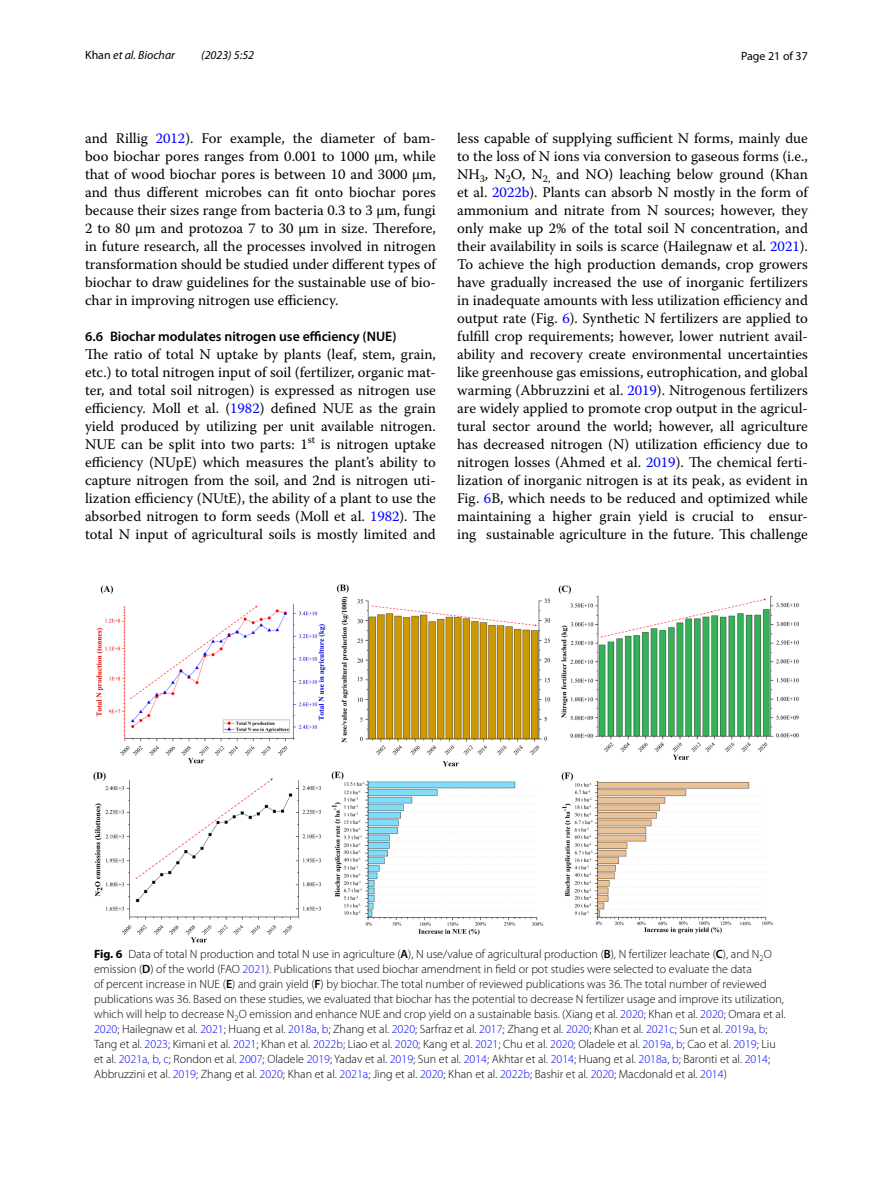
<style>
.page{position:relative;width:893px;height:1187px;background:#fff}
.page>*{position:absolute;margin:0;border:0;box-sizing:border-box;transform-origin:0 0}
.t1{font:14.7px/18px "Warnock Pro";color:#000;text-align:justify}
.t2{font:600 13.8px "Myriad Pro";color:#000}
.t3{font:300 12px/15px "Myriad Pro";color:#000}
.t4{font:italic 12px "Myriad Pro";color:#000}
.t5{font:12px "Myriad Pro";color:#000}
.s1{font-style:normal}
.s2{color:#00f}
.s3{font-weight:700}
.s4{font-weight:600}
</style>
<div class="page">
<img style="left:94px;top:584px;width:705px;height:359px">
<p class="t4" style="left:85px;top:48px;width:92px"><span class="s1">Khan</span> et al. Biochar</p>
<p class="t4" style="left:201px;top:48px;width:54px">(2023) 5:52</p>
<p class="t5" style="left:741px;top:48px;width:68px">Page 21 of 37</p>
<p class="t1" style="left:85px;top:128px;width:352px">and Rillig <span class="s2">2012</span>). For example, the diameter of bam&shy;boo biochar pores ranges from 0.001 to 1000 µm, while that of wood biochar pores is between 10 and 3000 µm, and thus different microbes can fit onto biochar pores because their sizes range from bacteria 0.3 to 3 µm, fungi 2 to 80 µm and protozoa 7 to 30 µm in size. Therefore, in future research, all the processes involved in nitrogen transformation should be studied under different types of biochar to draw guidelines for the sustainable use of bio&shy;char in improving nitrogen use efficiency.</p>
<p class="t2" style="left:85px;top:327px;width:313px">6.6 Biochar modulates nitrogen use efficiency (NUE)</p>
<p class="t1" style="left:85px;top:344px;width:352px">The ratio of total N uptake by plants (leaf, stem, grain, etc.) to total nitrogen input of soil (fertilizer, organic mat&shy;ter, and total soil nitrogen) is expressed as nitrogen use efficiency. Moll et al. (<span class="s2">1982</span>) defined NUE as the grain yield produced by utilizing per unit available nitrogen.<br>NUE can be split into two parts: 1<sup>st</sup> is nitrogen uptake efficiency (NUpE) which measures the plant’s ability to capture nitrogen from the soil, and 2nd is nitrogen uti&shy;lization efficiency (NUtE), the ability of a plant to use the absorbed nitrogen to form seeds (Moll et al. <span class="s2">1982</span>). The total N input of agricultural soils is mostly limited and</p>
<p class="t1" style="left:457px;top:128px;width:352px">less capable of supplying sufficient N forms, mainly due to the loss of N ions via conversion to gaseous forms (i.e., NH<sub>3</sub>, N<sub>2</sub>O, N<sub>2,</sub> and NO) leaching below ground (Khan et al. <span class="s2">2022b</span>). Plants can absorb N mostly in the form of ammonium and nitrate from N sources; however, they only make up 2% of the total soil N concentration, and their availability in soils is scarce (Hailegnaw et al. <span class="s2">2021</span>).<br>To achieve the high production demands, crop growers have gradually increased the use of inorganic fertilizers in inadequate amounts with less utilization efficiency and output rate (Fig. <span class="s2">6</span>). Synthetic N fertilizers are applied to fulfill crop requirements; however, lower nutrient avail&shy;ability and recovery create environmental uncertainties like greenhouse gas emissions, eutrophication, and global warming (Abbruzzini et al. <span class="s2">2019</span>). Nitrogenous fertilizers are widely applied to promote crop output in the agricul&shy;tural sector around the world; however, all agriculture has decreased nitrogen (N) utilization efficiency due to nitrogen losses (Ahmed et al. <span class="s2">2019</span>). The chemical ferti&shy;lization of inorganic nitrogen is at its peak, as evident in Fig. <span class="s2">6</span>B, which needs to be reduced and optimized while maintaining a higher grain yield is crucial to ensur&shy;ing sustainable agriculture in the future. This challenge</p>
<p class="t3" style="left:94px;top:946px;width:693px"><span class="s3">Fig. 6</span> Data of total N production and total N use in agriculture (<span class="s4">A</span>), N use/value of agricultural production (<span class="s4">B</span>), N fertilizer leachate (<span class="s4">C</span>), and -N<sub>2</sub>O emission (<span class="s4">D</span>) of the world (FAO <span class="s2">2021</span>). Publications that used biochar amendment in field or pot studies were selected to evaluate the data<br>of percent increase in NUE (<span class="s4">E</span>) and grain yield (<span class="s4">F</span>) by biochar. The total number of reviewed publications was 36. The total number of reviewed publications was 36. Based on these studies, we evaluated that biochar has the potential to decrease N fertilizer usage and improve its utilization, which will help to decrease N<sub>2</sub>O emission and enhance NUE and crop yield on a sustainable basis. (Xiang et al. <span class="s2">2020</span>; Khan et al. <span class="s2">2020</span>; Omara et al.<br><span class="s2">2020</span>; Hailegnaw et al. <span class="s2">2021</span>; Huang et al. <span class="s2">2018a</span>, <span class="s2">b</span>; Zhang et al. <span class="s2">2020</span>; Sarfraz et al. <span class="s2">2017</span>; Zhang et al. <span class="s2">2020</span>; Khan et al. <span class="s2">2021c</span>; Sun et al. <span class="s2">2019a</span>, <span class="s2">b</span>; Tang et al. <span class="s2">2023</span>; Kimani et al. <span class="s2">2021</span>; Khan et al. <span class="s2">2022b</span>; Liao et al. <span class="s2">2020</span>; Kang et al. <span class="s2">2021</span>; Chu et al. <span class="s2">2020</span>; Oladele et al. <span class="s2">2019a</span>, <span class="s2">b</span>; Cao et al. <span class="s2">2019</span>; Liu et al. <span class="s2">2021a</span>, <span class="s2">b</span>, <span class="s2">c</span>; Rondon et al. <span class="s2">2007</span>; Oladele <span class="s2">2019</span>; Yadav et al. <span class="s2">2019</span>; Sun et al. <span class="s2">2014</span>; Akhtar et al. <span class="s2">2014</span>; Huang et al. <span class="s2">2018a</span>, <span class="s2">b</span>; Baronti et al. <span class="s2">2014</span>; Abbruzzini et al. <span class="s2">2019</span>; Zhang et al. <span class="s2">2020</span>; Khan et al. <span class="s2">2021a</span>; Jing et al. <span class="s2">2020</span>; Khan et al. <span class="s2">2022b</span>; Bashir et al. <span class="s2">2020</span>; Macdonald et al. <span class="s2">2014</span>)</p>
</div>
